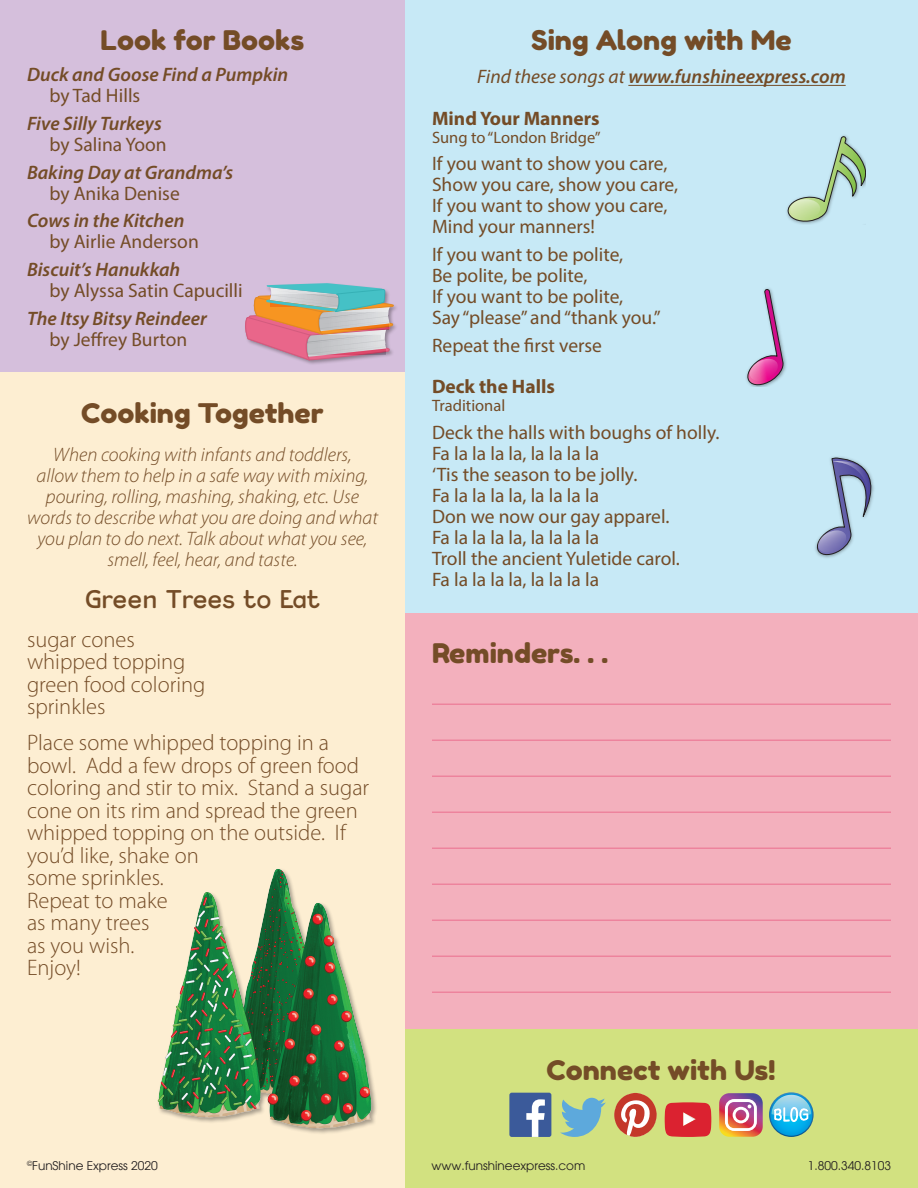
<style>
.page{position:relative;width:918px;height:1188px;background:#fff}
.page>*{position:absolute;margin:0;border:0;box-sizing:border-box;transform-origin:0 0}
.t1{font:27px "Fredoka One";color:#744c27;scale:1.05 1}
.t2{font:24px "Kingthings Clarity";color:#744c27;scale:1.05 1}
.t3{font:300 22.5px/22.5px "Myriad Pro";color:#744c27}
.t4{font:19.5px/21px "Myriad Pro";color:#744c27}
.t5{font:italic 300 19.5px/21px "Myriad Pro";color:#744c27;text-align:center}
.t6{font:italic 600 19.5px/41.2px "Myriad Pro";color:#744c27}
.t7{font:700 19.5px "Myriad Pro";color:#744c27}
.t8{font:16.5px "Myriad Pro";color:#744c27}
.t9{font:12px "Avant Garde";color:#231f20}
.s1{font-weight:400}
.s2{font-weight:700;font-style:normal}
</style>
<div class="page">
<div style="left:405px;top:0;width:513px;height:613px;background:#c7e9f6"></div>
<hr style="left:628px;top:85px;width:218px;height:1px;background:#744c27">
<div style="left:0;top:0;width:405px;height:373px;background:#d5bfdc"></div>
<div style="left:245px;top:282px;width:154px;height:84px;background:#231f20;opacity:.4"></div>
<svg style="left:245px;top:283px;width:149px;height:77px"></svg>
<div style="left:0;top:373px;width:405px;height:815px;background:#fdeed2"></div>
<div style="left:405px;top:613px;width:513px;height:416px;background:#f3b0bd"></div>
<hr style="left:432px;top:704px;width:459px;height:1px;background:#ec7594">
<hr style="left:432px;top:740px;width:459px;height:1px;background:#ec7594">
<hr style="left:432px;top:776px;width:459px;height:1px;background:#ec7594">
<hr style="left:432px;top:812px;width:459px;height:1px;background:#ec7594">
<hr style="left:432px;top:848px;width:459px;height:1px;background:#ec7594">
<hr style="left:432px;top:884px;width:459px;height:1px;background:#ec7594">
<hr style="left:432px;top:920px;width:459px;height:1px;background:#ec7594">
<hr style="left:432px;top:956px;width:459px;height:1px;background:#ec7594">
<hr style="left:432px;top:992px;width:459px;height:1px;background:#ec7594">
<div style="left:405px;top:1029px;width:513px;height:159px;background:#d2e180"></div>
<svg style="left:719px;top:1093px;width:44px;height:44px;background:#ca858b"></svg>
<svg style="left:560px;top:1098px;width:46px;height:39px"></svg>
<svg style="left:614px;top:1093px;width:43px;height:44px"></svg>
<div style="left:509px;top:1093px;width:42px;height:44px;background:#3b5a9a;border-radius:2px"></div>
<svg style="left:526px;top:1099px;width:19px;height:38px"></svg>
<svg style="left:665px;top:1102px;width:46px;height:35px;background:#dc383f"></svg>
<svg style="left:769px;top:1092px;width:45px;height:45px"></svg>
<svg style="left:770px;top:1094px;width:42px;height:42px"></svg>
<svg style="left:771px;top:1095px;width:40px;height:28px"></svg>
<svg style="left:787px;top:135px;width:78px;height:89px"></svg>
<img style="left:784px;top:352px;width:2px;height:20px">
<svg style="left:746px;top:288px;width:38px;height:99px"></svg>
<svg style="left:815px;top:457px;width:59px;height:100px"></svg>
<img style="left:157px;top:869px;width:219px;height:263px">
<h1 class="t1" style="left:101px;top:24px;width:196px">Look for Books</h1>
<p class="t6" style="left:27px;top:53px;width:263px">Duck and Goose Find a Pumpkin</p>
<p class="t4" style="left:50px;top:85px;width:92px">by Tad Hills</p>
<p class="t6" style="left:27px;top:102px;width:136px">Five Silly Turkeys</p>
<p class="t4" style="left:50px;top:133px;width:119px">by Salina Yoon</p>
<p class="t6" style="left:27px;top:151px;width:208px">Baking Day at Grandma’s</p>
<p class="t4" style="left:50px;top:182px;width:132px">by Anika Denise</p>
<p class="t6" style="left:27px;top:200px;width:159px">Cows in the Kitchen</p>
<p class="t4" style="left:50px;top:231px;width:151px">by Airlie Anderson</p>
<p class="t6" style="left:27px;top:248px;width:155px">Biscuit’s Hanukkah</p>
<p class="t4" style="left:50px;top:280px;width:195px">by Alyssa Satin Capucilli</p>
<p class="t6" style="left:27px;top:297px;width:181px">The Itsy Bitsy Reindeer</p>
<p class="t4" style="left:50px;top:328px;width:139px">by Jeffrey Burton</p>
<h1 class="t1" style="left:81px;top:397px;width:233px">Cooking Together</h1>
<p class="t5" style="left:27px;top:443px;width:353px">When cooking with infants and toddlers,<br>allow them to help in a safe way with mixing, pouring, rolling, mashing, shaking, etc. Use words to describe what you are doing and what you plan to do next. Talk about what you see, smell, feel, hear, and taste.</p>
<p class="t2" style="left:85px;top:582px;width:225px">Green Trees to Eat</p>
<p class="t3" style="left:27px;top:628px;width:180px">sugar cones whipped topping green food coloring sprinkles</p>
<p class="t3" style="left:27px;top:731px;width:344px">Place some whipped topping in a bowl. Add a few drops of green food coloring and stir to mix. Stand a sugar cone on its rim and spread the green whipped topping on the outside. If you’d like, shake on<br>some sprinkles.<br>Repeat to make<br>as many trees<br>as you wish.<br>Enjoy!</p>
<h1 class="t1" style="left:531px;top:24px;width:250px">Sing Along with Me</h1>
<p class="t6" style="left:432px;top:56px;width:415px;text-indent:45px"><span class="s1">Find these songs at</span> www.funshineexpress.com<br><span class="s2">Mind Your Manners</span></p>
<p class="t8" style="left:432px;top:127px;width:170px">Sung to “London Bridge”</p>
<p class="t4" style="left:432px;top:153px;width:248px">If you want to show you care,<br>Show you care, show you care,<br>If you want to show you care,<br>Mind your manners!</p>
<p class="t4" style="left:432px;top:244px;width:230px">If you want to be polite,<br>Be polite, be polite,<br>If you want to be polite,<br>Say “please” and “thank you.”</p>
<p class="t4" style="left:432px;top:335px;width:171px">Repeat the first verse</p>
<p class="t7" style="left:432px;top:374px;width:124px">Deck the Halls</p>
<p class="t8" style="left:432px;top:395px;width:75px">Traditional</p>
<p class="t4" style="left:432px;top:422px;width:289px">Deck the halls with boughs of holly.<br>Fa la la la la, la la la la<br>‘Tis the season to be jolly.<br>Fa la la la la, la la la la<br>Don we now our gay apparel.<br>Fa la la la la, la la la la<br>Troll the ancient Yuletide carol.<br>Fa la la la la, la la la la</p>
<h1 class="t1" style="left:432px;top:637px;width:169px">Reminders. . .</h1>
<h1 class="t1" style="left:546px;top:1053px;width:220px">Connect with Us!</h1>
<p class="t9" style="left:27px;top:1158px;width:132px"><sup>©</sup>FunShine Express 2020</p>
<p class="t9" style="left:432px;top:1158px;width:155px">www.funshineexpress.com</p>
<p class="t9" style="left:808px;top:1158px;width:85px">1.800.340.8103</p>
</div>
